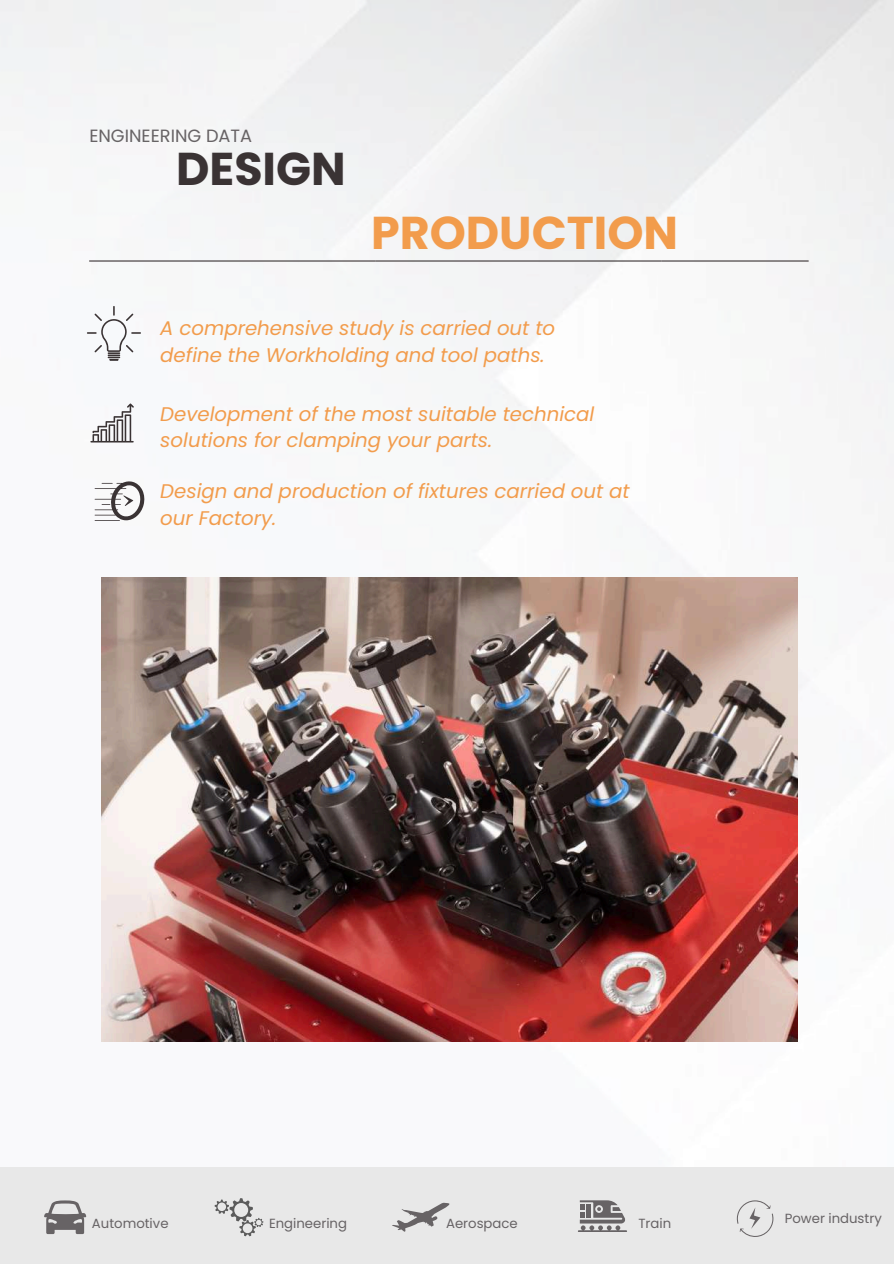
<style>
.page{position:relative;width:894px;height:1264px;background:#fff}
.page>*{position:absolute;margin:0;border:0;box-sizing:border-box;transform-origin:0 0}
.t1{font:700 45.9px "Poppins";color:#f29c4c}
.t2{font:700 45.9px "Poppins";color:#3a3334}
.t3{font:italic 19.65px/26.7px "Poppins";color:#f29c4c}
.t4{font:17.7px "Poppins";color:#676365}
.t5{font:13.2px "Poppins";color:#676365}
</style>
<div class="page">
<img style="left:0;top:0;width:893px;height:1042px">
<svg style="left:90px;top:403px;width:44px;height:39px"></svg>
<hr style="left:89px;top:260px;width:286px;height:1px;background:#3a3334">
<hr style="left:375px;top:260px;width:286px;height:1px;background:#3a3334">
<hr style="left:661px;top:260px;width:147px;height:1px;background:#3a3334">
<svg style="left:87px;top:306px;width:54px;height:55px"></svg>
<div style="left:0;top:1167px;width:893px;height:96px;background:#e8e8e8"></div>
<svg style="left:44px;top:1200px;width:42px;height:33px"></svg>
<svg style="left:392px;top:1202px;width:57px;height:29px"></svg>
<svg style="left:578px;top:1200px;width:49px;height:31px"></svg>
<svg style="left:95px;top:481px;width:50px;height:40px"></svg>
<svg style="left:736px;top:1200px;width:37px;height:37px"></svg>
<svg style="left:214px;top:1198px;width:49px;height:38px"></svg>
<img style="left:101px;top:577px;width:696px;height:464px">
<p class="t4" style="left:89px;top:124px;width:164px">ENGINEERING DATA</p>
<h1 class="t2" style="left:176px;top:136px;width:171px">DESIGN</h1>
<h1 class="t1" style="left:371px;top:200px;width:308px">PRODUCTION</h1>
<p class="t3" style="left:160px;top:315px;width:396px">A comprehensive study is carried out to define the Workholding and tool paths.</p>
<p class="t3" style="left:160px;top:400px;width:435px">Development of the most suitable technical solutions for clamping your parts.</p>
<p class="t3" style="left:160px;top:478px;width:471px">Design and production of fixtures carried out at our Factory.</p>
<p class="t5" style="left:92px;top:1214px;width:78px">Automotive</p>
<p class="t5" style="left:446px;top:1214px;width:73px">Aerospace</p>
<p class="t5" style="left:638px;top:1214px;width:34px">Train</p>
<p class="t5" style="left:784px;top:1209px;width:98px">Power industry</p>
<p class="t5" style="left:269px;top:1214px;width:79px">Engineering</p>
</div>
